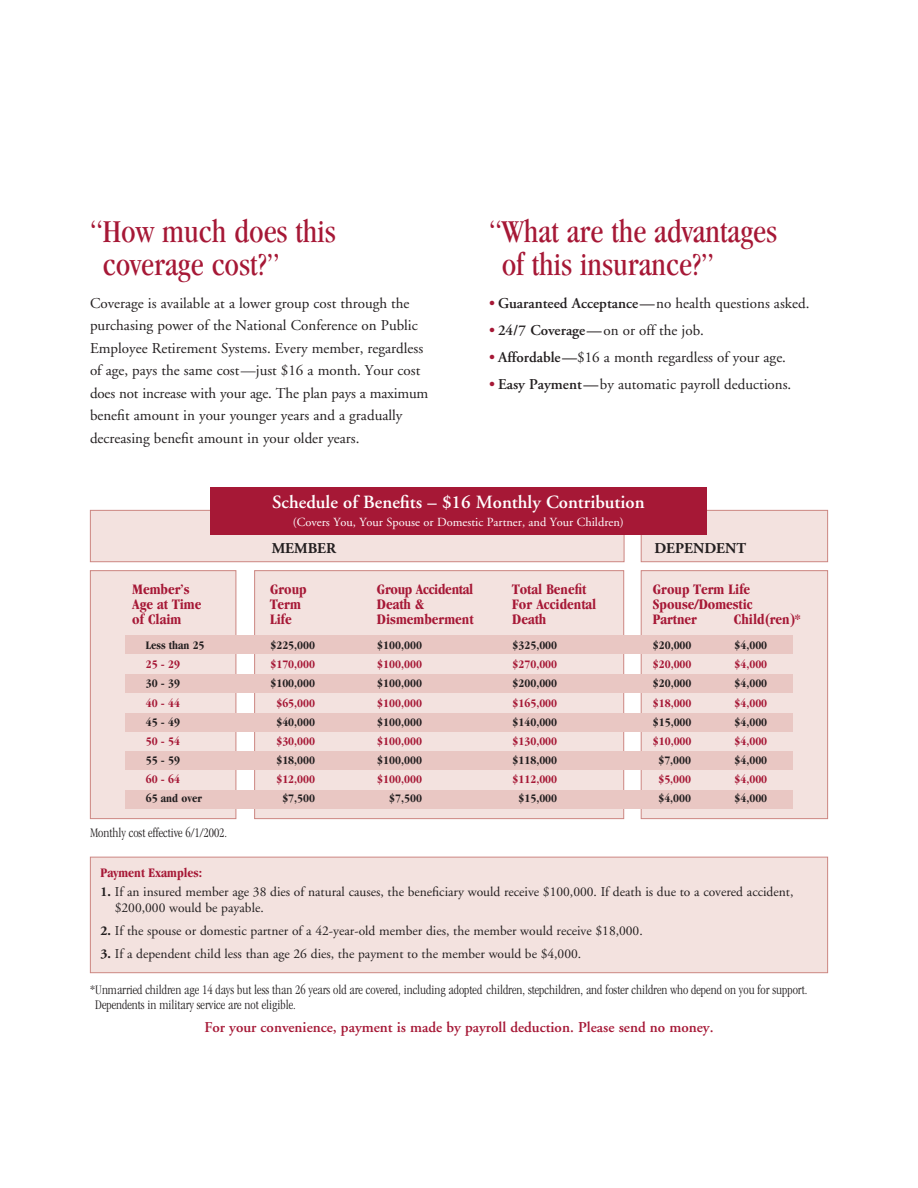
<style>
.page{position:relative;width:918px;height:1188px;background:#fff}
.page>*{position:absolute;margin:0;border:0;box-sizing:border-box;transform-origin:0 0}
.subheads{font:condensed 33px/33px "Garamond";color:#a61836}
.t1{font:600 18.6px "Adobe Garamond";color:#fff}
.body{font:15px/22.5px "Adobe Garamond";color:#231f20}
.column_heads{font:700 condensed 15px/15px "Garamond";color:#a61836}
.Question_Bold{font:600 15px "Adobe Garamond";color:#a61836}
.t2{font:700 15px "Adobe Garamond";color:#231f20}
.t3{font:13.5px/16.2px "Adobe Garamond";color:#231f20}
.footnotes{font:300 condensed 13.5px/15px "Garamond";color:#231f20}
.t4{font:700 condensed 13.5px "Garamond";color:#a61836}
.t5{font:12.45px "Adobe Garamond";color:#fff}
.t6{font:700 condensed 11.85px "Garamond";color:#231f20}
.t7{font:700 condensed 11.85px "Garamond";color:#a61836}
.s1{font-weight:600;color:#a61836}
.s2{font-weight:600}
.s3{font-weight:700}
</style>
<div class="page">
<div style="left:90px;top:510px;width:534px;height:52px;background:#f3e2df;border:1px solid #cc8681"></div>
<div style="left:641px;top:510px;width:187px;height:52px;background:#f3e2df;border:1px solid #cc8681"></div>
<div style="left:90px;top:570px;width:146px;height:249px;background:#f3e2df;border:1px solid #cc8681"></div>
<div style="left:254px;top:570px;width:370px;height:249px;background:#f3e2df;border:1px solid #cc8681"></div>
<div style="left:641px;top:570px;width:187px;height:249px;background:#f3e2df;border:1px solid #cc8681"></div>
<div style="left:90px;top:857px;width:738px;height:116px;background:#f3e2df;border:1px solid #cc8681"></div>
<div style="left:210px;top:487px;width:497px;height:48px;background:#a61836"></div>
<div style="left:125px;top:636px;width:668px;height:18px;background:#e9c7c3"></div>
<div style="left:125px;top:674px;width:668px;height:19px;background:#e9c7c3"></div>
<div style="left:125px;top:713px;width:668px;height:18px;background:#e9c7c3"></div>
<div style="left:125px;top:751px;width:668px;height:19px;background:#e9c7c3"></div>
<div style="left:125px;top:790px;width:668px;height:19px;background:#e9c7c3"></div>
<p class="subheads" style="left:103px;top:214px;width:235px;text-indent:-13px">“How much does this coverage cost?”</p>
<p class="body" style="left:90px;top:292px;width:340px">Coverage is available at a lower group cost through the purchasing power of the National Conference on Public Employee Retirement Systems. Every member, regardless of age, pays the same cost—just $16 a month. Your cost does not increase with your age. The plan pays a maximum benefit amount in your younger years and a gradually decreasing benefit amount in your older years.</p>
<p class="subheads" style="left:502px;top:214px;width:277px;text-indent:-13px">“What are the advantages of this insurance?”</p>
<p class="body" style="left:489px;top:292px;width:322px"><span class="s1">•</span> <span class="s2">Guaranteed Acceptance—</span>no health questions asked.</p>
<p class="body" style="left:489px;top:319px;width:216px"><span class="s1">•</span> <span class="s2">24/7 Coverage—</span>on or off the job.</p>
<p class="body" style="left:489px;top:346px;width:299px"><span class="s1">•</span> <span class="s2">Affordable—</span>$16 a month regardless of your age.</p>
<p class="body" style="left:489px;top:373px;width:304px"><span class="s1">•</span> <span class="s2">Easy Payment—</span>by automatic payroll deductions.</p>
<p class="t1" style="left:272px;top:492px;width:374px">Schedule of Benefits – $16 Monthly Contribution</p>
<p class="t5" style="left:293px;top:516px;width:332px">(Covers You, Your Spouse or Domestic Partner, and Your Children)</p>
<p class="column_heads" style="left:132px;top:582px;width:71px">Member’s<br>Age at Time of Claim</p>
<p class="t6" style="left:146px;top:639px;width:60px">Less than 25</p>
<p class="t7" style="left:146px;top:658px;width:36px">25 - 29</p>
<p class="t6" style="left:146px;top:677px;width:36px">30 - 39</p>
<p class="t7" style="left:146px;top:696px;width:36px">40 - 44</p>
<p class="t6" style="left:146px;top:715px;width:36px">45 - 49</p>
<p class="t7" style="left:146px;top:734px;width:36px">50 - 54</p>
<p class="t6" style="left:146px;top:753px;width:36px">55 - 59</p>
<p class="t7" style="left:146px;top:772px;width:36px">60 - 64</p>
<p class="t6" style="left:146px;top:791px;width:58px">65 and over</p>
<p class="footnotes" style="left:90px;top:825px;width:139px">Monthly cost effective 6/1/2002.</p>
<p class="t2" style="left:272px;top:540px;width:66px">MEMBER</p>
<p class="t2" style="left:654px;top:540px;width:93px">DEPENDENT</p>
<p class="column_heads" style="left:270px;top:582px;width:38px">Group<br>Term<br>Life</p>
<p class="t6" style="left:270px;top:639px;width:46px">$225,000</p>
<p class="t7" style="left:270px;top:658px;width:46px">$170,000</p>
<p class="t6" style="left:270px;top:677px;width:46px">$100,000</p>
<p class="t7" style="left:276px;top:696px;width:40px">$65,000</p>
<p class="t6" style="left:276px;top:715px;width:40px">$40,000</p>
<p class="t7" style="left:276px;top:734px;width:40px">$30,000</p>
<p class="t6" style="left:276px;top:753px;width:40px">$18,000</p>
<p class="t7" style="left:276px;top:772px;width:40px">$12,000</p>
<p class="t6" style="left:282px;top:791px;width:34px">$7,500</p>
<p class="column_heads" style="left:377px;top:582px;width:98px">Group Accidental<br>Death &amp;<br>Dismemberment</p>
<p class="t6" style="left:377px;top:639px;width:46px">$100,000</p>
<p class="t7" style="left:377px;top:658px;width:46px">$100,000</p>
<p class="t6" style="left:377px;top:677px;width:46px">$100,000</p>
<p class="t7" style="left:377px;top:696px;width:46px">$100,000</p>
<p class="t6" style="left:377px;top:715px;width:46px">$100,000</p>
<p class="t7" style="left:377px;top:734px;width:46px">$100,000</p>
<p class="t6" style="left:377px;top:753px;width:46px">$100,000</p>
<p class="t7" style="left:377px;top:772px;width:46px">$100,000</p>
<p class="t6" style="left:389px;top:791px;width:34px">$7,500</p>
<p class="column_heads" style="left:512px;top:582px;width:86px">Total Benefit<br>For Accidental<br>Death</p>
<p class="t6" style="left:513px;top:639px;width:46px">$325,000</p>
<p class="t7" style="left:513px;top:658px;width:46px">$270,000</p>
<p class="t6" style="left:513px;top:677px;width:46px">$200,000</p>
<p class="t7" style="left:513px;top:696px;width:46px">$165,000</p>
<p class="t6" style="left:513px;top:715px;width:46px">$140,000</p>
<p class="t7" style="left:513px;top:734px;width:46px">$130,000</p>
<p class="t6" style="left:513px;top:753px;width:46px">$118,000</p>
<p class="t7" style="left:513px;top:772px;width:46px">$112,000</p>
<p class="t6" style="left:519px;top:791px;width:40px">$15,000</p>
<p class="column_heads" style="left:653px;top:582px;width:101px">Group Term Life<br>Spouse/Domestic<br>Partner</p>
<p class="column_heads" style="left:734px;top:612px;width:68px">Child(ren)*</p>
<p class="t6" style="left:653px;top:639px;width:40px">$20,000</p>
<p class="t6" style="left:735px;top:639px;width:34px">$4,000</p>
<p class="t7" style="left:653px;top:658px;width:40px">$20,000</p>
<p class="t7" style="left:735px;top:658px;width:34px">$4,000</p>
<p class="t6" style="left:653px;top:677px;width:40px">$20,000</p>
<p class="t6" style="left:735px;top:677px;width:34px">$4,000</p>
<p class="t7" style="left:653px;top:696px;width:40px">$18,000</p>
<p class="t7" style="left:735px;top:696px;width:34px">$4,000</p>
<p class="t6" style="left:653px;top:715px;width:40px">$15,000</p>
<p class="t6" style="left:735px;top:715px;width:34px">$4,000</p>
<p class="t7" style="left:653px;top:734px;width:40px">$10,000</p>
<p class="t7" style="left:735px;top:734px;width:34px">$4,000</p>
<p class="t6" style="left:658px;top:753px;width:34px">$7,000</p>
<p class="t6" style="left:735px;top:753px;width:34px">$4,000</p>
<p class="t7" style="left:658px;top:772px;width:34px">$5,000</p>
<p class="t7" style="left:735px;top:772px;width:34px">$4,000</p>
<p class="t6" style="left:658px;top:791px;width:34px">$4,000</p>
<p class="t6" style="left:735px;top:791px;width:34px">$4,000</p>
<p class="t4" style="left:101px;top:865px;width:103px">Payment Examples:</p>
<p class="t3" style="left:115px;top:884px;width:680px;text-indent:-14px"><span class="s3">1.</span> If an insured member age 38 dies of natural causes, the beneficiary would receive $100,000. If death is due to a covered accident, $200,000 would be payable.</p>
<p class="t3" style="left:101px;top:923px;width:544px"><span class="s3">2.</span> If the spouse or domestic partner of a 42-year-old member dies, the member would receive $18,000.</p>
<p class="t3" style="left:101px;top:946px;width:482px"><span class="s3">3.</span> If a dependent child less than age 26 dies, the payment to the member would be $4,000.</p>
<p class="footnotes" style="left:95px;top:983px;width:714px;text-indent:-5px">*Unmarried children age 14 days but less than 26 years old are covered, including adopted children, stepchildren, and foster children who depend on you for support.<br>Dependents in military service are not eligible.</p>
<p class="Question_Bold" style="left:204px;top:1019px;width:511px">For your convenience, payment is made by payroll deduction. Please send no money.</p>
</div>
